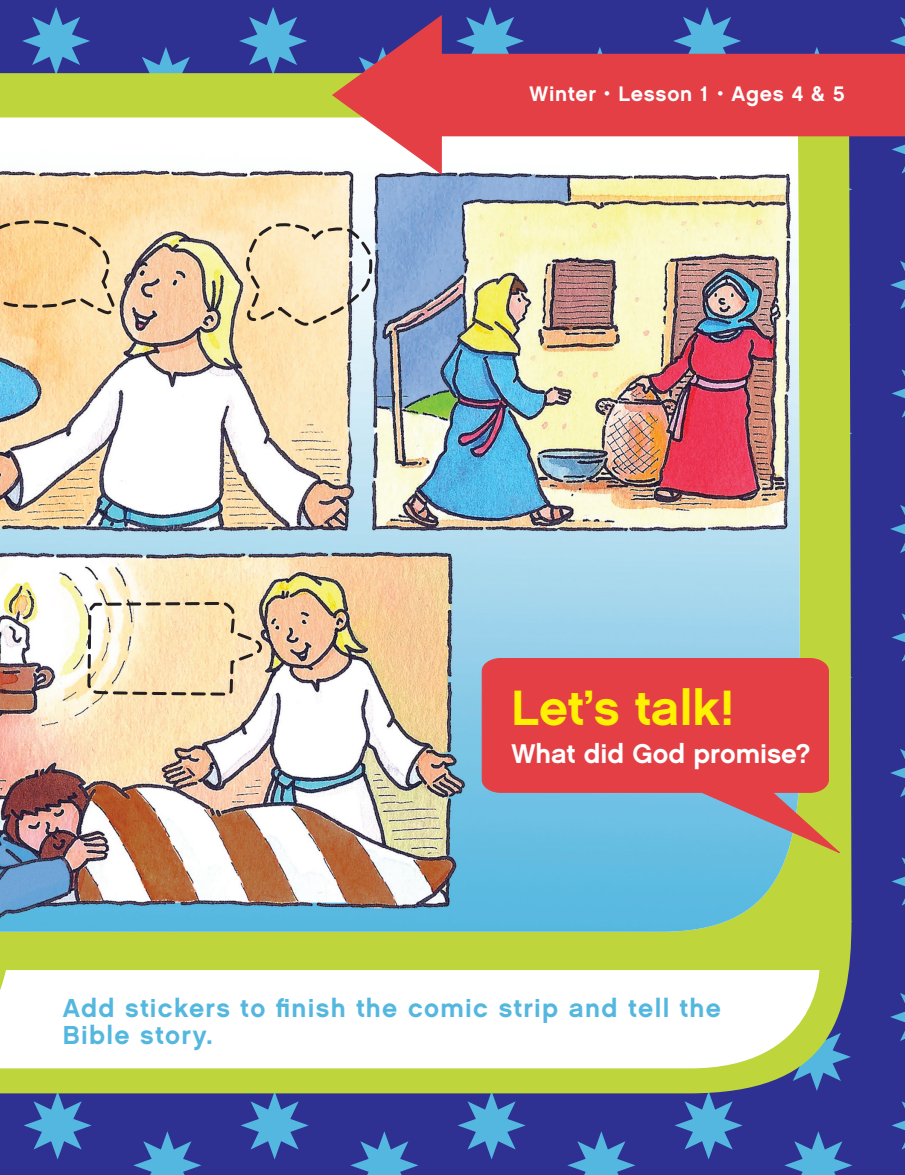
<style>
.page{position:relative;width:905px;height:1175px;background:#fff}
.page>*{position:absolute;margin:0;border:0;box-sizing:border-box;transform-origin:0 0}
.t1{font:49.5px "Chalet New York Nineteen Sixty";color:#fff101}
.t2{font:27px "Chalet New York Nineteen Sixty";color:#fff}
.t3{font:25.95px/27.5px "Chalet New York Nineteen Sixty";letter-spacing:.05em;color:#54b7df}
.t4{font:21px "Chalet New York Nineteen Sixty";letter-spacing:.035em;color:#fff}
</style>
<div class="page">
<img style="left:0;top:0;width:904px;height:1174px">
<p class="t4" style="left:529px;top:85px;width:316px">Winter • Lesson 1 • Ages 4 &amp; 5</p>
<h1 class="t1" style="left:511px;top:688px;width:224px">Let’s talk!</h1>
<p class="t2" style="left:511px;top:742px;width:300px">What did God promise?</p>
<p class="t3" style="left:63px;top:996px;width:659px">Add stickers to finish the comic strip and tell the<br>Bible story.</p>
</div>
